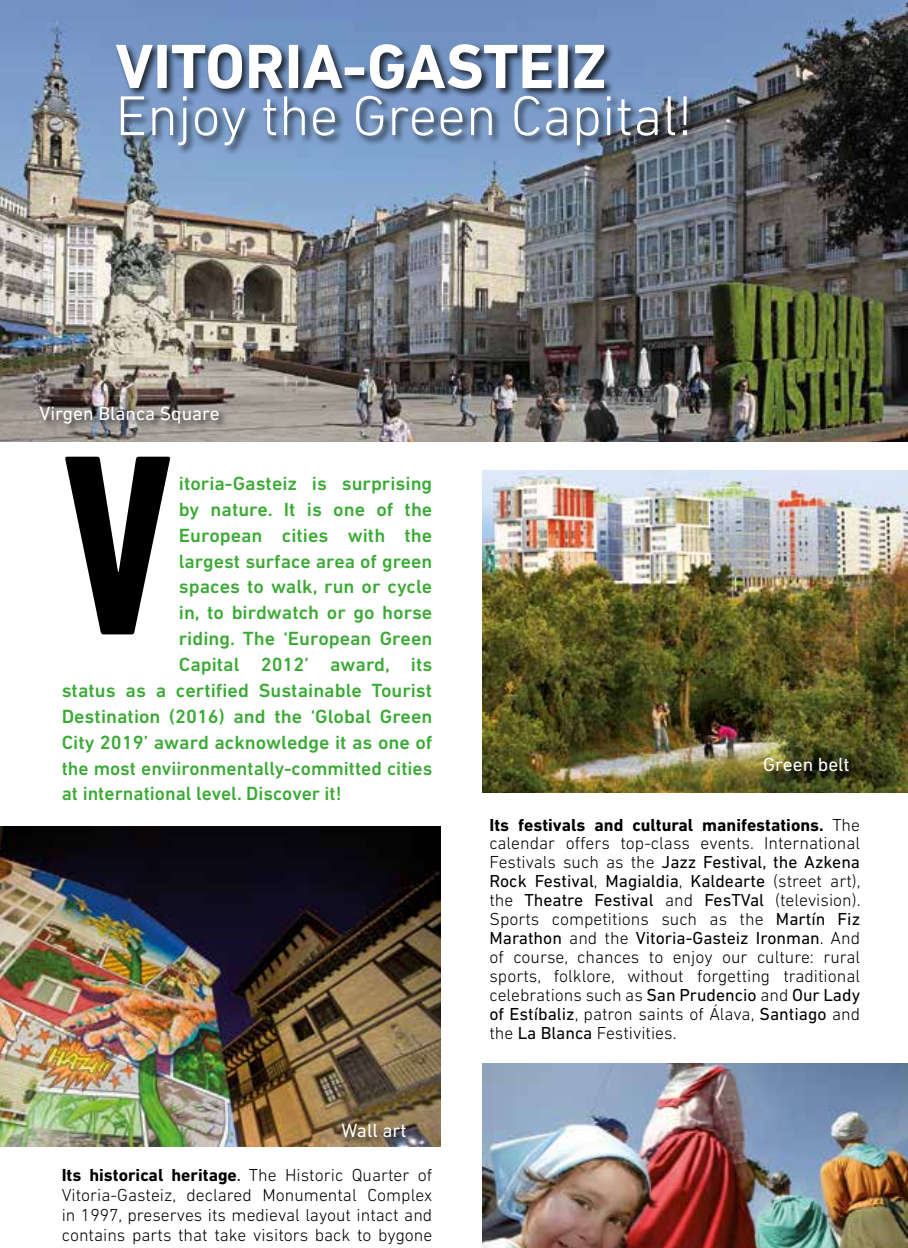
<style>
.page{position:relative;width:908px;height:1248px;background:#fff}
.page>*{position:absolute;margin:0;border:0;box-sizing:border-box;transform-origin:0 0}
.t1{font:700 condensed 261.2px "DIN Next LT Pro";color:#000}
.t2{font:700 63.4px "DIN Next LT Pro";color:#fff}
.t3{font:300 57px "DIN Next LT Pro";color:#fff}
.t4{font:500 19.4px "DIN Next LT Pro";color:#3aaa35}
.t5{font:19.4px "DIN Next LT Pro";color:#fff}
.t6{font:300 17.6px/19px "DIN Next LT Pro";color:#000;text-align:justify}
.s1{font-weight:700}
.s2{font-weight:400}
</style>
<div class="page">
<img style="left:0;top:0;width:907px;height:441px">
<img style="left:0;top:826px;width:440px;height:320px">
<img style="left:482px;top:470px;width:425px;height:322px">
<img style="left:482px;top:1063px;width:425px;height:184px">
<div style="left:761px;top:755px;width:97px;height:25px;background:#000;opacity:.75"></div>
<div style="left:340px;top:1121px;width:75px;height:25px;background:#000;opacity:.75"></div>
<div style="left:39px;top:404px;width:190px;height:29px;background:#000;opacity:.75"></div>
<div style="left:114px;top:42px;width:499px;height:57px;background:#000;opacity:.75"></div>
<div style="left:119px;top:94px;width:578px;height:61px;background:#000;opacity:.75"></div>
<h2 class="t2" style="left:115px;top:29px;width:492px">VITORIA-GASTEIZ</h2>
<h3 class="t3" style="left:115px;top:83px;width:578px">Enjoy the Green Capital!</h3>
<p class="t5" style="left:40px;top:402px;width:182px">Virgen Blanca Square</p>
<h1 class="t1" style="left:62px;top:397px;width:113px">V</h1>
<p class="t4" style="left:179px;top:472px;width:255px">itoria-Gasteiz is surprising</p>
<p class="t4" style="left:179px;top:498px;width:255px">by nature. It is one of the</p>
<p class="t4" style="left:179px;top:524px;width:255px">European cities with the</p>
<p class="t4" style="left:179px;top:549px;width:255px">largest surface area of green</p>
<p class="t4" style="left:179px;top:575px;width:255px">spaces to walk, run or cycle</p>
<p class="t4" style="left:179px;top:601px;width:255px">in, to birdwatch or go horse</p>
<p class="t4" style="left:179px;top:627px;width:255px">riding. The ‘European Green</p>
<p class="t4" style="left:179px;top:653px;width:255px">Capital 2012’ award, its</p>
<p class="t4" style="left:62px;top:679px;width:372px">status as a certified Sustainable Tourist</p>
<p class="t4" style="left:62px;top:705px;width:372px">Destination (2016) and the ‘Global Green</p>
<p class="t4" style="left:62px;top:730px;width:372px">City 2019’ award acknowledge it as one of</p>
<p class="t4" style="left:62px;top:756px;width:372px">the most enviironmentally-committed cities</p>
<p class="t4" style="left:62px;top:782px;width:281px">at international level. Discover it!</p>
<p class="t5" style="left:341px;top:1119px;width:66px">Wall art</p>
<p class="t6" style="left:62px;top:1164px;width:372px;line-height:20px"><span class="s1">Its historical heritage</span><span class="s2">.</span> The Historic Quarter of Vitoria-Gasteiz, declared Monumental Complex in 1997, preserves its medieval layout intact and contains parts that take visitors back to bygone</p>
<p class="t5" style="left:762px;top:753px;width:88px">Green belt</p>
<p class="t6" style="left:489px;top:814px;width:372px"><span class="s1">Its festivals and cultural manifestations.</span> The calendar offers top-class events. International Festivals such as the <span class="s2">Jazz Festival, the Azkena Rock Festival</span>, <span class="s2">Magialdia</span>, <span class="s2">Kaldearte</span> (street art), the <span class="s2">Theatre Festival</span> and <span class="s2">FesTVal</span> (television).<br>Sports competitions such as the <span class="s2">Martín Fiz Marathon</span> and the <span class="s2">Vitoria-Gasteiz Ironman</span>. And of course, chances to enjoy our culture: rural sports, folklore, without forgetting traditional celebrations such as <span class="s2">San Prudencio</span> and <span class="s2">Our Lady of Estíbaliz</span>, patron saints of Álava, <span class="s2">Santiago</span> and the <span class="s2">La Blanca</span> Festivities.</p>
</div>
